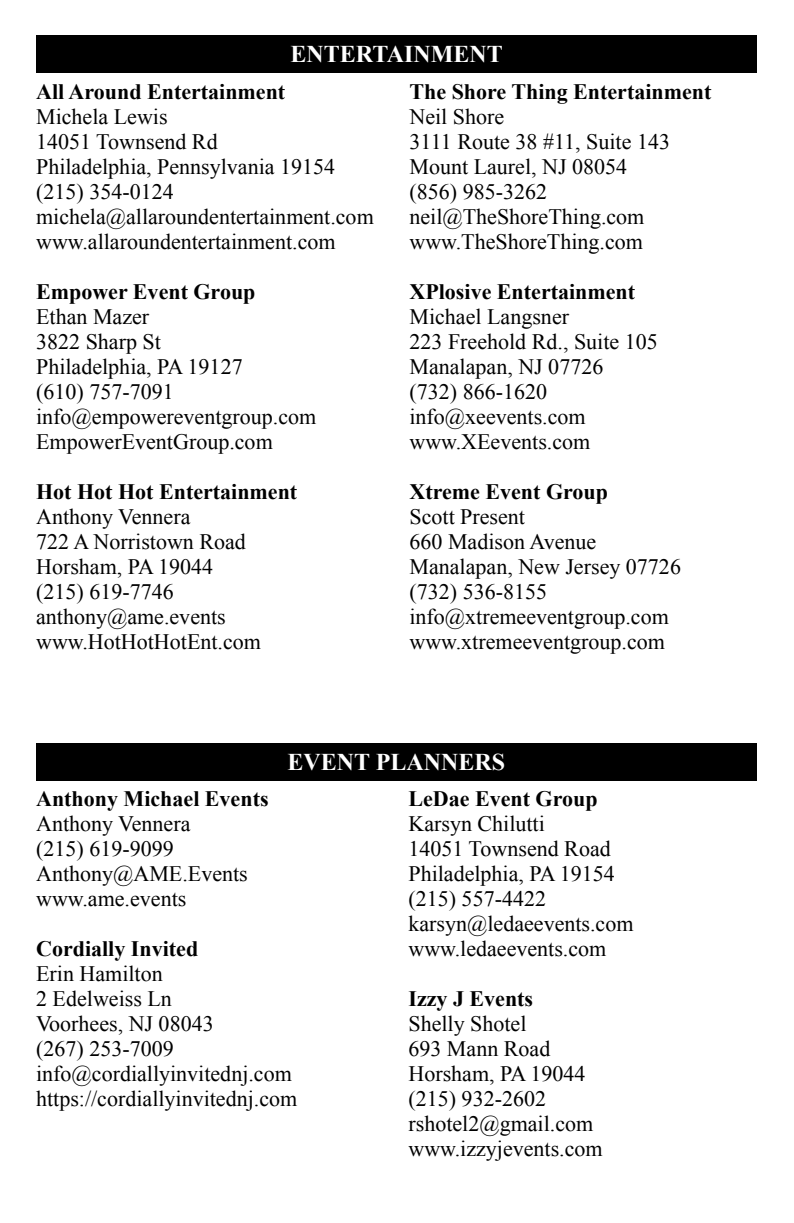
<style>
.page{position:relative;width:794px;height:1223px;background:#fff}
.page>*{position:absolute;margin:0;border:0;box-sizing:border-box;transform-origin:0 0}
.t1{font:700 24px "Times New Roman";color:#fff}
.t2{font:22px "Times New Roman";color:#000}
.t3{font:700 22px "Times New Roman";color:#000}
</style>
<div class="page">
<div style="left:36px;top:35px;width:720px;height:37px;background:#000"></div>
<div style="left:36px;top:743px;width:720px;height:38px;background:#000"></div>
<p class="t1" style="left:290px;top:37px;width:214px">ENTERTAINMENT</p>
<p class="t3" style="left:36px;top:76px;width:250px">All Around Entertainment</p>
<p class="t2" style="left:36px;top:102px;width:133px">Michela Lewis</p>
<p class="t2" style="left:36px;top:127px;width:183px">14051 Townsend Rd</p>
<p class="t2" style="left:36px;top:152px;width:300px">Philadelphia, Pennsylvania 19154</p>
<p class="t2" style="left:36px;top:177px;width:139px">(215) 354-0124</p>
<p class="t2" style="left:36px;top:202px;width:339px">michela@allaroundentertainment.com</p>
<p class="t2" style="left:36px;top:227px;width:301px">www.allaroundentertainment.com</p>
<p class="t3" style="left:36px;top:276px;width:221px">Empower Event Group</p>
<p class="t2" style="left:36px;top:302px;width:115px">Ethan Mazer</p>
<p class="t2" style="left:36px;top:327px;width:126px">3822 Sharp St</p>
<p class="t2" style="left:36px;top:352px;width:208px">Philadelphia, PA 19127</p>
<p class="t2" style="left:36px;top:377px;width:139px">(610) 757-7091</p>
<p class="t2" style="left:36px;top:402px;width:281px">info@empowereventgroup.com</p>
<p class="t2" style="left:36px;top:427px;width:238px">EmpowerEventGroup.com</p>
<p class="t3" style="left:36px;top:476px;width:262px">Hot Hot Hot Entertainment</p>
<p class="t2" style="left:36px;top:502px;width:156px">Anthony Vennera</p>
<p class="t2" style="left:36px;top:527px;width:211px">722 A Norristown Road</p>
<p class="t2" style="left:36px;top:552px;width:179px">Horsham, PA 19044</p>
<p class="t2" style="left:36px;top:577px;width:139px">(215) 619-7746</p>
<p class="t2" style="left:36px;top:602px;width:191px">anthony@ame.events</p>
<p class="t2" style="left:36px;top:627px;width:226px">www.HotHotHotEnt.com</p>
<p class="t3" style="left:409px;top:76px;width:303px">The Shore Thing Entertainment</p>
<p class="t2" style="left:409px;top:102px;width:96px">Neil Shore</p>
<p class="t2" style="left:409px;top:127px;width:262px">3111 Route 38 #11, Suite 143</p>
<p class="t2" style="left:409px;top:152px;width:219px">Mount Laurel, NJ 08054</p>
<p class="t2" style="left:409px;top:177px;width:139px">(856) 985-3262</p>
<p class="t2" style="left:409px;top:202px;width:236px">neil@TheShoreThing.com</p>
<p class="t2" style="left:409px;top:227px;width:235px">www.TheShoreThing.com</p>
<p class="t3" style="left:409px;top:276px;width:227px">XPlosive Entertainment</p>
<p class="t2" style="left:409px;top:302px;width:161px">Michael Langsner</p>
<p class="t2" style="left:409px;top:327px;width:250px">223 Freehold Rd., Suite 105</p>
<p class="t2" style="left:409px;top:352px;width:195px">Manalapan, NJ 07726</p>
<p class="t2" style="left:409px;top:377px;width:139px">(732) 866-1620</p>
<p class="t2" style="left:409px;top:402px;width:178px">info@xeevents.com</p>
<p class="t2" style="left:409px;top:427px;width:182px">www.XEevents.com</p>
<p class="t3" style="left:409px;top:476px;width:200px">Xtreme Event Group</p>
<p class="t2" style="left:409px;top:502px;width:117px">Scott Present</p>
<p class="t2" style="left:409px;top:527px;width:188px">660 Madison Avenue</p>
<p class="t2" style="left:409px;top:552px;width:273px">Manalapan, New Jersey 07726</p>
<p class="t2" style="left:409px;top:577px;width:139px">(732) 536-8155</p>
<p class="t2" style="left:409px;top:602px;width:261px">info@xtremeeventgroup.com</p>
<p class="t2" style="left:409px;top:627px;width:257px">www.xtremeeventgroup.com</p>
<p class="t1" style="left:287px;top:746px;width:219px">EVENT PLANNERS</p>
<p class="t3" style="left:36px;top:783px;width:234px">Anthony Michael Events</p>
<p class="t2" style="left:36px;top:808px;width:156px">Anthony Vennera</p>
<p class="t2" style="left:36px;top:833px;width:139px">(215) 619-9099</p>
<p class="t2" style="left:36px;top:858px;width:213px">Anthony@AME.Events</p>
<p class="t2" style="left:36px;top:883px;width:152px">www.ame.events</p>
<p class="t3" style="left:36px;top:933px;width:163px">Cordially Invited</p>
<p class="t2" style="left:36px;top:958px;width:128px">Erin Hamilton</p>
<p class="t2" style="left:36px;top:983px;width:137px">2 Edelweiss Ln</p>
<p class="t2" style="left:36px;top:1008px;width:179px">Voorhees, NJ 08043</p>
<p class="t2" style="left:36px;top:1033px;width:139px">(267) 253-7009</p>
<p class="t2" style="left:36px;top:1058px;width:257px">info@cordiallyinvitednj.com</p>
<p class="t2" style="left:36px;top:1083px;width:262px">https://cordiallyinvitednj.com</p>
<p class="t3" style="left:408px;top:783px;width:191px">LeDae Event Group</p>
<p class="t2" style="left:408px;top:808px;width:138px">Karsyn Chilutti</p>
<p class="t2" style="left:408px;top:833px;width:204px">14051 Townsend Road</p>
<p class="t2" style="left:408px;top:858px;width:208px">Philadelphia, PA 19154</p>
<p class="t2" style="left:408px;top:883px;width:139px">(215) 557-4422</p>
<p class="t2" style="left:408px;top:908px;width:226px">karsyn@ledaeevents.com</p>
<p class="t2" style="left:408px;top:933px;width:199px">www.ledaeevents.com</p>
<p class="t3" style="left:408px;top:983px;width:126px">Izzy J Events</p>
<p class="t2" style="left:408px;top:1008px;width:119px">Shelly Shotel</p>
<p class="t2" style="left:408px;top:1033px;width:143px">693 Mann Road</p>
<p class="t2" style="left:408px;top:1058px;width:179px">Horsham, PA 19044</p>
<p class="t2" style="left:408px;top:1083px;width:139px">(215) 932-2602</p>
<p class="t2" style="left:408px;top:1108px;width:186px">rshotel2@gmail.com</p>
<p class="t2" style="left:408px;top:1133px;width:196px">www.izzyjevents.com</p>
</div>
